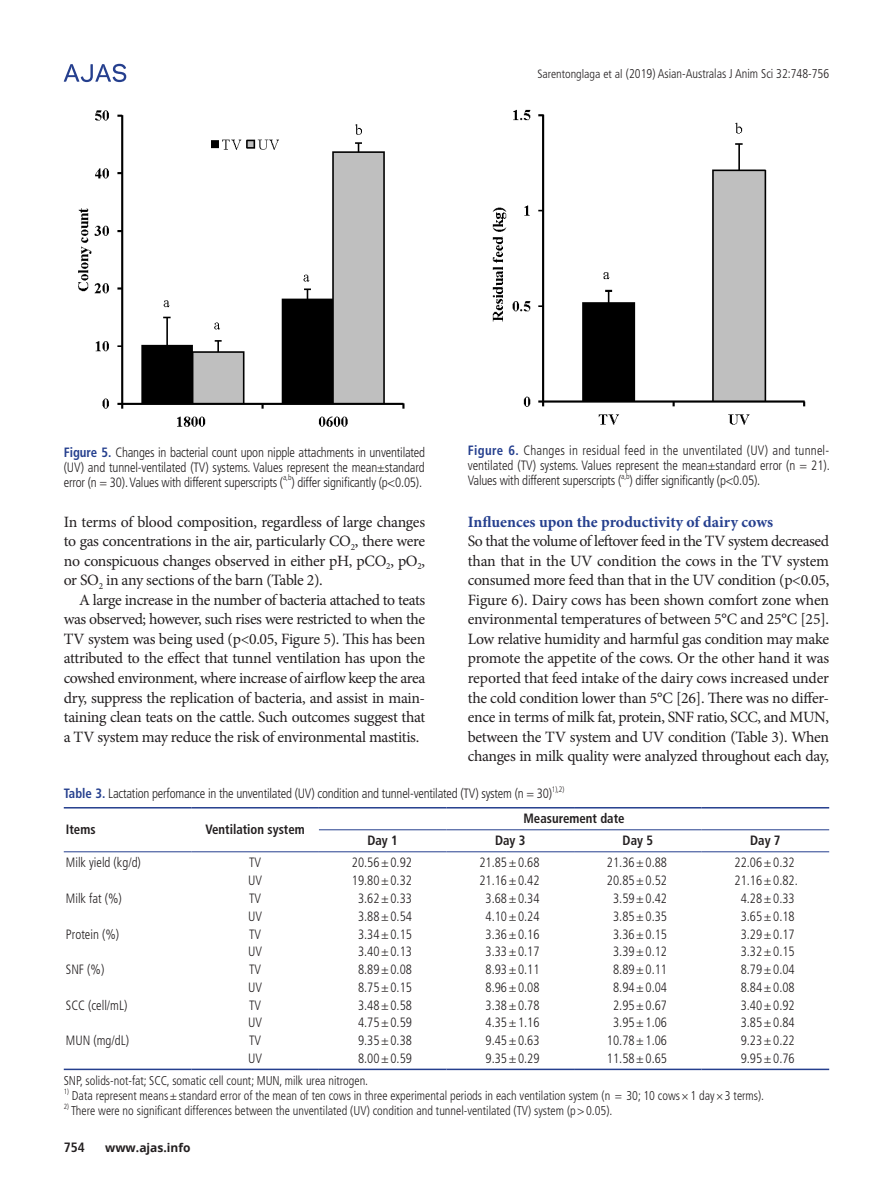
<style>
.page{position:relative;width:893px;height:1191px;background:#fff}
.page>*{position:absolute;margin:0;border:0;box-sizing:border-box;transform-origin:0 0}
.본문{font:15.75px/19.5px "Minion Pro";letter-spacing:-.02em;color:#231f20;text-align:justify}
.중제목{font:700 15.75px "Minion Pro";color:#253f8e}
.표본문{font:300 condensed 13.5px "Frutiger LT Std";color:#231f20;scale:.95 1}
.표_그림__제목{font:300 condensed 13.5px/15px "Frutiger LT Std";letter-spacing:-.015em;color:#231f20;text-align:justify;scale:.95 1}
.표_항목{font:700 condensed 13.5px "Frutiger LT Std";color:#231f20;scale:.95 1}
.표_항목-2{font:700 condensed 13.5px "Frutiger LT Std";color:#231f20}
.표_풋노트{font:300 condensed 12.75px "Frutiger LT Std";color:#231f20;scale:.95 1}
.t1{font:700 12px "Open Sans";color:#231f20}
.표_그림__제목-2{font:300 condensed 7.8px "Frutiger LT Std";color:#231f20;scale:.95 1}
.표_풋노트-2{font:300 condensed 7.5px "Frutiger LT Std";color:#231f20;scale:.95 1}
.s1{font-size:12px}
.s2{font-weight:700;color:#253f8e}
</style>
<div class="page">
<svg style="left:64px;top:64px;width:62px;height:18px"></svg>
<img style="left:492px;top:109px;width:314px;height:316px">
<img style="left:78px;top:110px;width:327px;height:317px">
<hr style="left:64px;top:807px;width:127px;height:1px;background:#253f8e">
<hr style="left:191px;top:807px;width:128px;height:1px;background:#253f8e">
<hr style="left:319px;top:807px;width:127px;height:1px;background:#253f8e">
<hr style="left:446px;top:807px;width:128px;height:1px;background:#253f8e">
<hr style="left:574px;top:807px;width:128px;height:1px;background:#253f8e">
<hr style="left:702px;top:807px;width:127px;height:1px;background:#253f8e">
<hr style="left:319px;top:829px;width:127px;height:1px;background:#253f8e">
<hr style="left:446px;top:829px;width:128px;height:1px;background:#253f8e">
<hr style="left:574px;top:829px;width:128px;height:1px;background:#253f8e">
<hr style="left:702px;top:829px;width:127px;height:1px;background:#253f8e">
<hr style="left:64px;top:851px;width:127px;height:1px;background:#253f8e">
<hr style="left:191px;top:851px;width:128px;height:1px;background:#253f8e">
<hr style="left:319px;top:851px;width:127px;height:1px;background:#253f8e">
<hr style="left:446px;top:851px;width:128px;height:1px;background:#253f8e">
<hr style="left:574px;top:851px;width:128px;height:1px;background:#253f8e">
<hr style="left:702px;top:851px;width:127px;height:1px;background:#253f8e">
<hr style="left:64px;top:1068px;width:127px;height:2px;background:#253f8e">
<hr style="left:191px;top:1068px;width:128px;height:2px;background:#253f8e">
<hr style="left:319px;top:1068px;width:127px;height:2px;background:#253f8e">
<hr style="left:446px;top:1068px;width:128px;height:2px;background:#253f8e">
<hr style="left:574px;top:1068px;width:128px;height:2px;background:#253f8e">
<hr style="left:702px;top:1068px;width:127px;height:2px;background:#253f8e">
<p class="표_풋노트" style="left:537px;top:66px;width:309px"><span class="s1">Sarentonglaga et al</span> (2019) Asian-Australas J Anim Sci 32:748-756</p>
<p class="표_그림__제목" style="left:64px;top:444px;width:382px"><span class="s2">Figure 5.</span> Changes in bacterial count upon nipple attachments in unventilated (UV) and tunnel-ventilated (TV) systems. Values represent the mean±standard error (n = 30). Values with different superscripts (</p>
<p class="표_그림__제목-2" style="left:283px;top:473px;width:10px">a,b</p>
<p class="표_그림__제목" style="left:291px;top:474px;width:139px">) differ significantly (p&lt;0.05).</p>
<p class="본문" style="left:64px;top:512px;width:363px">In terms of blood composition, regardless of large changes to gas concentrations in the air, particularly CO<sub>2</sub>, there were no conspicuous changes observed in either pH, pCO<sub>2</sub>, pO<sub>2</sub>, or SO<sub>2</sub> in any sections of the barn (Table 2).</p>
<p class="본문" style="left:64px;top:590px;width:363px;text-indent:15px">A large increase in the number of bacteria attached to teats was observed; however, such rises were restricted to when the TV system was being used (p&lt;0.05, Figure 5). This has been attributed to the effect that tunnel ventilation has upon the cowshed environment, where increase of airflow keep the area dry, suppress the replication of bacteria, and assist in main&shy;taining clean teats on the cattle. Such outcomes suggest that a TV system may reduce the risk of environmental mastitis.</p>
<p class="표_그림__제목" style="left:468px;top:443px;width:383px"><span class="s2">Figure 6.</span> Changes in residual feed in the unventilated (UV) and tunnel&shy;ventilated (TV) systems. Values represent the mean±standard error (n = 21).<br>Values with different superscripts (</p>
<p class="표_그림__제목-2" style="left:621px;top:472px;width:10px">a,b</p>
<p class="표_그림__제목" style="left:629px;top:473px;width:139px">) differ significantly (p&lt;0.05).</p>
<p class="중제목" style="left:468px;top:511px;width:307px">Influences upon the productivity of dairy cows</p>
<p class="본문" style="left:468px;top:532px;width:363px">So that the volume of leftover feed in the TV system decreased than that in the UV condition the cows in the TV system consumed more feed than that in the UV condition (p&lt;0.05, Figure 6). Dairy cows has been shown comfort zone when environmental temperatures of between 5°C and 25°C [25].<br>Low relative humidity and harmful gas condition may make promote the appetite of the cows. Or the other hand it was reported that feed intake of the dairy cows increased under the cold condition lower than 5°C [26]. There was no differ&shy;ence in terms of milk fat, protein, SNF ratio, SCC, and MUN, between the TV system and UV condition (Table 3). When changes in milk quality were analyzed throughout each day,</p>
<p class="표_그림__제목" style="left:64px;top:786px;width:515px"><span class="s2">Table 3.</span> Lactation perfomance in the unventilated (UV) condition and tunnel-ventilated (TV) system (n = 30)</p>
<p class="표_그림__제목-2" style="left:552px;top:785px;width:15px">1),2)</p>
<p class="표_항목" style="left:66px;top:821px;width:33px">Items</p>
<p class="표_항목" style="left:205px;top:821px;width:106px">Ventilation system</p>
<p class="표_항목" style="left:523px;top:810px;width:108px">Measurement date</p>
<p class="표_항목" style="left:367px;top:832px;width:34px">Day 1</p>
<p class="표_항목" style="left:495px;top:832px;width:34px">Day 3</p>
<p class="표_항목" style="left:623px;top:832px;width:34px">Day 5</p>
<p class="표_항목" style="left:750px;top:832px;width:34px">Day 7</p>
<p class="표본문" style="left:66px;top:855px;width:80px">Milk yield (kg/d)</p>
<p class="표본문" style="left:249px;top:855px;width:14px">TV</p>
<p class="표본문" style="left:352px;top:855px;width:65px">20.56 ± 0.92</p>
<p class="표본문" style="left:479px;top:855px;width:65px">21.85 ± 0.68</p>
<p class="표본문" style="left:607px;top:855px;width:65px">21.36 ± 0.88</p>
<p class="표본문" style="left:734px;top:855px;width:65px">22.06 ± 0.32</p>
<p class="표본문" style="left:248px;top:873px;width:16px">UV</p>
<p class="표본문" style="left:352px;top:873px;width:65px">19.80 ± 0.32</p>
<p class="표본문" style="left:479px;top:873px;width:65px">21.16 ± 0.42</p>
<p class="표본문" style="left:607px;top:873px;width:65px">20.85 ± 0.52</p>
<p class="표본문" style="left:734px;top:873px;width:68px">21.16 ± 0.82.</p>
<p class="표본문" style="left:66px;top:890px;width:60px">Milk fat (%)</p>
<p class="표본문" style="left:249px;top:890px;width:14px">TV</p>
<p class="표본문" style="left:358px;top:890px;width:58px">3.62 ± 0.33</p>
<p class="표본문" style="left:486px;top:890px;width:58px">3.68 ± 0.34</p>
<p class="표본문" style="left:613px;top:890px;width:58px">3.59 ± 0.42</p>
<p class="표본문" style="left:741px;top:890px;width:58px">4.28 ± 0.33</p>
<p class="표본문" style="left:248px;top:908px;width:16px">UV</p>
<p class="표본문" style="left:358px;top:908px;width:58px">3.88 ± 0.54</p>
<p class="표본문" style="left:486px;top:908px;width:58px">4.10 ± 0.24</p>
<p class="표본문" style="left:613px;top:908px;width:58px">3.85 ± 0.35</p>
<p class="표본문" style="left:741px;top:908px;width:58px">3.65 ± 0.18</p>
<p class="표본문" style="left:66px;top:926px;width:58px">Protein (%)</p>
<p class="표본문" style="left:249px;top:926px;width:14px">TV</p>
<p class="표본문" style="left:358px;top:926px;width:58px">3.34 ± 0.15</p>
<p class="표본문" style="left:486px;top:926px;width:58px">3.36 ± 0.16</p>
<p class="표본문" style="left:613px;top:926px;width:58px">3.36 ± 0.15</p>
<p class="표본문" style="left:741px;top:926px;width:58px">3.29 ± 0.17</p>
<p class="표본문" style="left:248px;top:944px;width:16px">UV</p>
<p class="표본문" style="left:358px;top:944px;width:58px">3.40 ± 0.13</p>
<p class="표본문" style="left:486px;top:944px;width:58px">3.33 ± 0.17</p>
<p class="표본문" style="left:613px;top:944px;width:58px">3.39 ± 0.12</p>
<p class="표본문" style="left:741px;top:944px;width:58px">3.32 ± 0.15</p>
<p class="표본문" style="left:66px;top:961px;width:42px">SNF (%)</p>
<p class="표본문" style="left:249px;top:961px;width:14px">TV</p>
<p class="표본문" style="left:358px;top:961px;width:58px">8.89 ± 0.08</p>
<p class="표본문" style="left:486px;top:961px;width:58px">8.93 ± 0.11</p>
<p class="표본문" style="left:613px;top:961px;width:58px">8.89 ± 0.11</p>
<p class="표본문" style="left:741px;top:961px;width:58px">8.79 ± 0.04</p>
<p class="표본문" style="left:248px;top:979px;width:16px">UV</p>
<p class="표본문" style="left:358px;top:979px;width:58px">8.75 ± 0.15</p>
<p class="표본문" style="left:486px;top:979px;width:58px">8.96 ± 0.08</p>
<p class="표본문" style="left:613px;top:979px;width:58px">8.94 ± 0.04</p>
<p class="표본문" style="left:741px;top:979px;width:58px">8.84 ± 0.08</p>
<p class="표본문" style="left:66px;top:997px;width:66px">SCC (cell/mL)</p>
<p class="표본문" style="left:249px;top:997px;width:14px">TV</p>
<p class="표본문" style="left:358px;top:997px;width:58px">3.48 ± 0.58</p>
<p class="표본문" style="left:486px;top:997px;width:58px">3.38 ± 0.78</p>
<p class="표본문" style="left:613px;top:997px;width:58px">2.95 ± 0.67</p>
<p class="표본문" style="left:741px;top:997px;width:58px">3.40 ± 0.92</p>
<p class="표본문" style="left:248px;top:1015px;width:16px">UV</p>
<p class="표본문" style="left:358px;top:1015px;width:58px">4.75 ± 0.59</p>
<p class="표본문" style="left:486px;top:1015px;width:58px">4.35 ± 1.16</p>
<p class="표본문" style="left:613px;top:1015px;width:58px">3.95 ± 1.06</p>
<p class="표본문" style="left:741px;top:1015px;width:58px">3.85 ± 0.84</p>
<p class="표본문" style="left:66px;top:1032px;width:68px">MUN (mg/dL)</p>
<p class="표본문" style="left:249px;top:1032px;width:14px">TV</p>
<p class="표본문" style="left:358px;top:1032px;width:58px">9.35 ± 0.38</p>
<p class="표본문" style="left:486px;top:1032px;width:58px">9.45 ± 0.63</p>
<p class="표본문" style="left:607px;top:1032px;width:65px">10.78 ± 1.06</p>
<p class="표본문" style="left:741px;top:1032px;width:58px">9.23 ± 0.22</p>
<p class="표본문" style="left:248px;top:1050px;width:16px">UV</p>
<p class="표본문" style="left:358px;top:1050px;width:58px">8.00 ± 0.59</p>
<p class="표본문" style="left:486px;top:1050px;width:58px">9.35 ± 0.29</p>
<p class="표본문" style="left:607px;top:1050px;width:65px">11.58 ± 0.65</p>
<p class="표본문" style="left:741px;top:1050px;width:58px">9.95 ± 0.76</p>
<p class="표_풋노트" style="left:64px;top:1073px;width:322px">SNP, solids-not-fat; SCC, somatic cell count; MUN, milk urea nitrogen.</p>
<p class="표_풋노트-2" style="left:64px;top:1087px;width:7px">1)</p>
<p class="표_풋노트" style="left:72px;top:1088px;width:730px">Data represent means ± standard error of the mean of ten cows in three experimental periods in each ventilation system (n = 30; 10 cows × 1 day × 3 terms).</p>
<p class="표_풋노트-2" style="left:64px;top:1102px;width:7px">2)</p>
<p class="표_풋노트" style="left:71px;top:1103px;width:571px">There were no significant differences between the unventilated (UV) condition and tunnel-ventilated (TV) system (p &gt; 0.05).</p>
<p class="표_항목-2" style="left:64px;top:1139px;width:23px">754</p>
<p class="t1" style="left:105px;top:1138px;width:87px">www.ajas.info</p>
</div>
